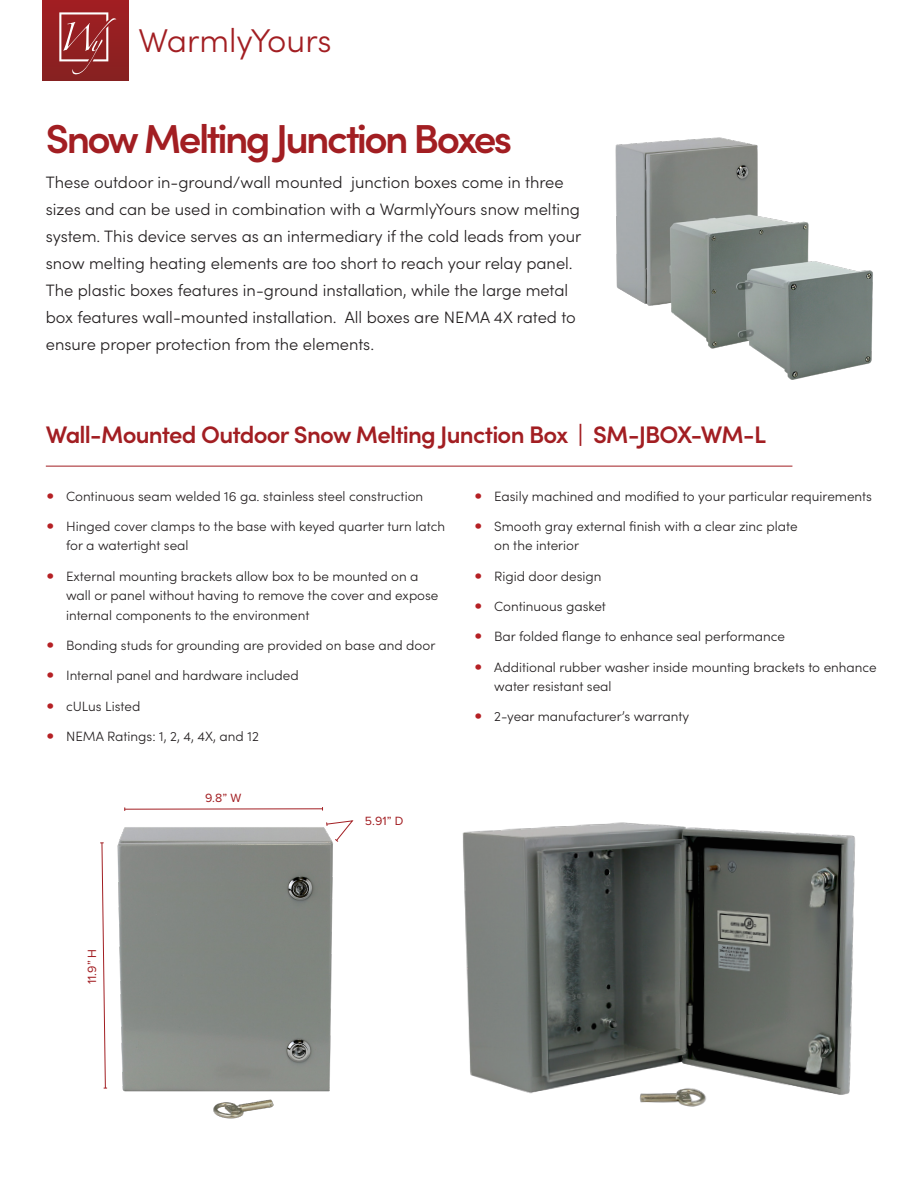
<style>
.page{position:relative;width:918px;height:1188px;background:#fff}
.page>*{position:absolute;margin:0;border:0;box-sizing:border-box;transform-origin:0 0}
.t1{font:600 40.5px "Sofia Pro";letter-spacing:-.065em;color:#a21e22}
.t2{font:300 33px "Sofia Pro";color:#a21e22}
.t3{font:600 24px "Sofia Pro";letter-spacing:-.035em;color:#a21e22}
.Bullet_Style{font:300 16.5px/27px "Sofia Pro";color:#231f20}
.t4{font:300 13.5px/19.5px "Sofia Pro";color:#231f20}
.t5{font:12.3px "Proxima Nova";color:#a21e22}
.s1{font-size:21px;color:#b52024}
</style>
<div class="page">
<img style="left:107px;top:807px;width:226px;height:312px">
<div style="left:43px;top:0;width:86px;height:80px;background:linear-gradient(to bottom,#a21e22,#872121)"></div>
<svg style="left:59px;top:12px;width:57px;height:62px;background:#a54647"></svg>
<hr style="left:125px;top:808px;width:198px;height:2px;background:#a21e22">
<svg style="left:100px;top:842px;width:7px;height:247px"></svg>
<svg style="left:326px;top:820px;width:28px;height:23px"></svg>
<hr style="left:46px;top:466px;width:746px;height:1px;background:#a21e22">
<img style="left:615px;top:137px;width:258px;height:243px">
<img style="left:462px;top:822px;width:394px;height:285px">
<p class="t2" style="left:138px;top:17px;width:195px">WarmlyYours</p>
<p class="t1" style="left:46px;top:108px;width:468px">Snow Melting Junction Boxes</p>
<p class="Bullet_Style" style="left:46px;top:168px;width:537px">These outdoor in-ground/wall mounted junction boxes come in three sizes and can be used in combination with a WarmlyYours snow melting system. This device serves as an intermediary if the cold leads from your snow melting heating elements are too short to reach your relay panel.<br>The plastic boxes features in-ground installation, while the large metal box features wall-mounted installation. All boxes are NEMA 4X rated to ensure proper protection from the elements.</p>
<p class="t3" style="left:46px;top:416px;width:722px">Wall-Mounted Outdoor Snow Melting Junction Box | SM-JBOX-WM-L</p>
<p class="t4" style="left:46px;top:485px;width:379px"><span class="s1">•</span> Continuous seam welded 16 ga. stainless steel construction</p>
<p class="t4" style="left:66px;top:516px;width:381px;text-indent:-20px"><span class="s1">•</span> Hinged cover clamps to the base with keyed quarter turn latch for a watertight seal</p>
<p class="t4" style="left:66px;top:565px;width:374px;text-indent:-20px"><span class="s1">•</span> External mounting brackets allow box to be mounted on a wall or panel without having to remove the cover and expose internal components to the environment</p>
<p class="t4" style="left:46px;top:635px;width:391px"><span class="s1">•</span> Bonding studs for grounding are provided on base and door</p>
<p class="t4" style="left:46px;top:665px;width:254px"><span class="s1">•</span> Internal panel and hardware included</p>
<p class="t4" style="left:46px;top:695px;width:96px"><span class="s1">•</span> cULus Listed</p>
<p class="t4" style="left:46px;top:726px;width:214px"><span class="s1">•</span> NEMA Ratings: 1, 2, 4, 4X, and 12</p>
<p class="t5" style="left:205px;top:791px;width:38px">9.8” W</p>
<p class="t5" style="left:365px;top:814px;width:40px">5.91” D</p>
<p class="t4" style="left:474px;top:485px;width:400px"><span class="s1">•</span> Easily machined and modified to your particular requirements</p>
<p class="t4" style="left:494px;top:516px;width:305px;text-indent:-20px"><span class="s1">•</span> Smooth gray external finish with a clear zinc plate on the interior</p>
<p class="t4" style="left:474px;top:565px;width:129px"><span class="s1">•</span> Rigid door design</p>
<p class="t4" style="left:474px;top:596px;width:133px"><span class="s1">•</span> Continuous gasket</p>
<p class="t4" style="left:474px;top:626px;width:313px"><span class="s1">•</span> Bar folded flange to enhance seal performance</p>
<p class="t4" style="left:494px;top:656px;width:384px;text-indent:-20px"><span class="s1">•</span> Additional rubber washer inside mounting brackets to enhance water resistant seal</p>
<p class="t4" style="left:474px;top:706px;width:217px"><span class="s1">•</span> 2-year manufacturer’s warranty</p>
<p class="t5" style="left:85px;top:984px;width:37px;rotate:-90deg">11.9” H</p>
</div>
